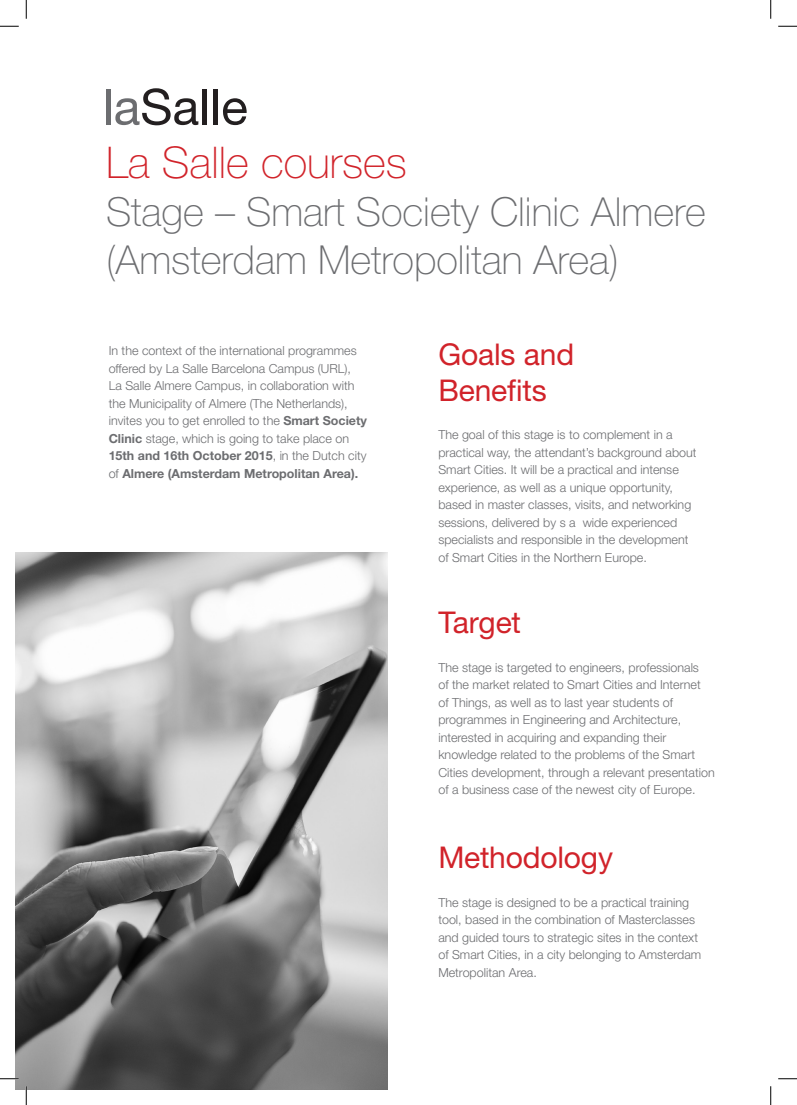
<style>
.page{position:relative;width:797px;height:1105px;background:#fff}
.page>*{position:absolute;margin:0;border:0;box-sizing:border-box;transform-origin:0 0}
.t1{font:100 43.75px "Helvetica Neue LT Std";color:#d1232a}
.t2{font:100 40px/48px "Helvetica Neue LT Std";color:#6c6d70}
.t3{font:30px/36px "Helvetica Neue LT Std";letter-spacing:-.005em;color:#d1232a}
.t4{font:300 12.5px/17.5px "Helvetica Neue LT Std";color:#6c6d70}
.t5{font:700 12.5px "Helvetica Neue LT Std";color:#6c6d70}
.s1{font-weight:700}
.s2{font-weight:300}
</style>
<div class="page">
<hr style="left:106px;top:89px;width:4px;height:36px;background:#6c6d70">
<svg style="left:115px;top:88px;width:83px;height:37px"></svg>
<div style="left:202px;top:89px;width:5px;height:36px;background:#231f20"></div>
<div style="left:213px;top:89px;width:5px;height:36px;background:#231f20"></div>
<svg style="left:223px;top:98px;width:24px;height:27px"></svg>
<img style="left:16px;top:552px;width:371px;height:537px">
<svg style="left:0;top:25px;width:19px;height:2px"></svg>
<svg style="left:778px;top:25px;width:19px;height:2px"></svg>
<svg style="left:0;top:1078px;width:19px;height:1px"></svg>
<svg style="left:778px;top:1078px;width:19px;height:1px"></svg>
<svg style="left:25px;top:0;width:2px;height:19px"></svg>
<svg style="left:25px;top:1086px;width:2px;height:19px"></svg>
<svg style="left:770px;top:0;width:1px;height:19px"></svg>
<svg style="left:770px;top:1086px;width:1px;height:19px"></svg>
<p class="t1" style="left:106px;top:137px;width:302px">La Salle courses</p>
<p class="t2" style="left:106px;top:188px;width:601px">Stage – Smart Society Clinic Almere (Amsterdam Metropolitan Area)</p>
<p class="t4" style="left:109px;top:342px;width:249px">In the context of the international programmes offered by La Salle Barcelona Campus (URL),</p>
<p class="t4" style="left:109px;top:377px;width:247px">La Salle Almere Campus, in collaboration with</p>
<p class="t4" style="left:109px;top:394px;width:260px">the Municipality of Almere (The Netherlands), invites you to get enrolled to the <span class="s1">Smart Society<br>Clinic</span> stage, which is going to take place on</p>
<p class="t5" style="left:109px;top:448px;width:259px">15th and 16th October 2015<span class="s2">, in the Dutch city</span></p>
<p class="t5" style="left:109px;top:466px;width:251px"><span class="s2">of</span> Almere (Amsterdam Metropolitan Area).</p>
<p class="t3" style="left:438px;top:335px;width:137px">Goals and<br>Benefits</p>
<p class="t4" style="left:438px;top:426px;width:260px">The goal of this stage is to complement in a practical way, the attendant’s background about Smart Cities. It will be a practical and intense experience, as well as a unique opportunity, based in master classes, visits, and networking sessions, delivered by s a wide experienced specialists and responsible in the development of Smart Cities in the Northern Europe.</p>
<p class="t3" style="left:438px;top:604px;width:84px">Target</p>
<p class="t4" style="left:438px;top:658px;width:278px">The stage is targeted to engineers, professionals<br>of the market related to Smart Cities and Internet<br>of Things, as well as to last year students of programmes in Engineering and Architecture, interested in acquiring and expanding their knowledge related to the problems of the Smart Cities development, through a relevant presentation of a business case of the newest city of Europe.</p>
<p class="t3" style="left:438px;top:838px;width:176px">Methodology</p>
<p class="t4" style="left:438px;top:893px;width:264px">The stage is designed to be a practical training tool, based in the combination of Masterclasses and guided tours to strategic sites in the context of Smart Cities, in a city belonging to Amsterdam Metropolitan Area.</p>
</div>
